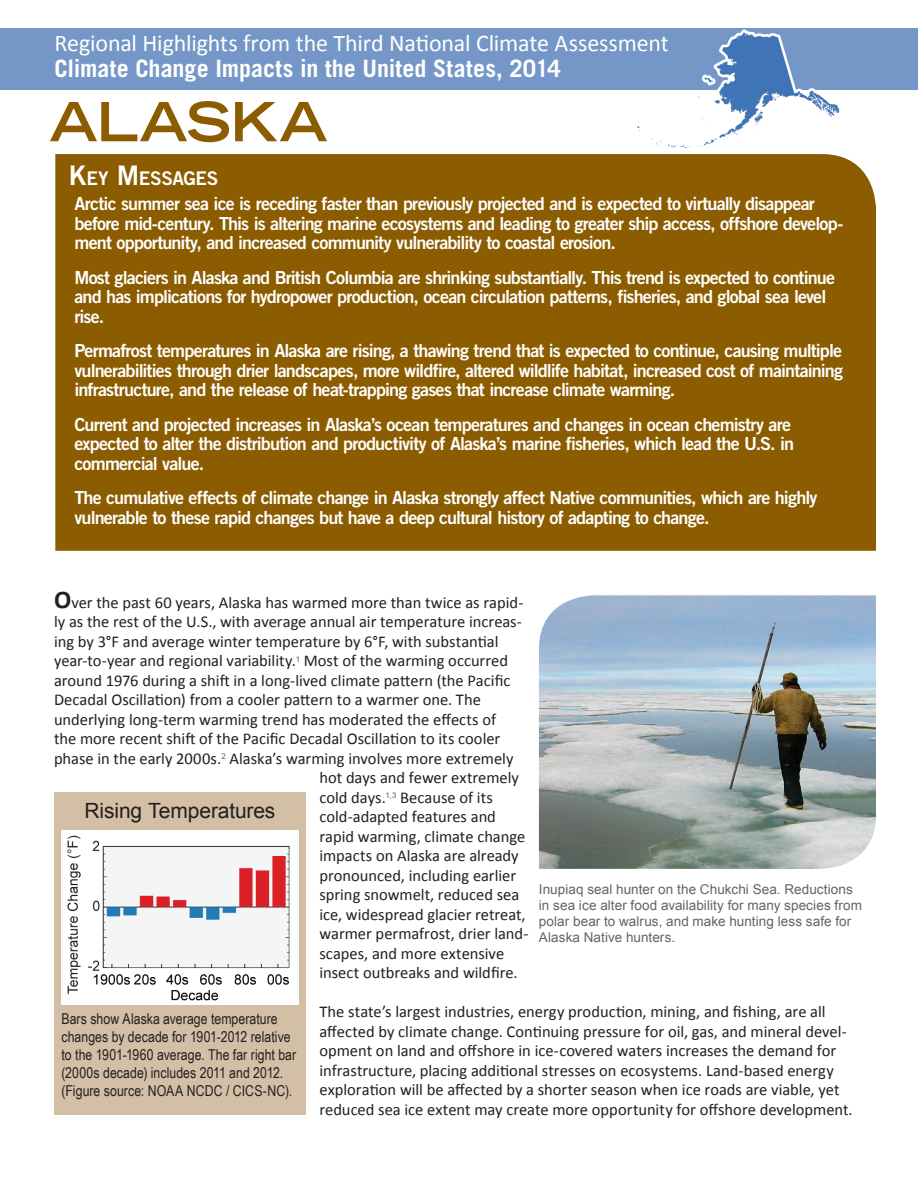
<style>
.page{position:relative;width:918px;height:1188px;background:#fff}
.page>*{position:absolute;margin:0;border:0;box-sizing:border-box;transform-origin:0 0}
.Heading-Title{font:700 expanded 54px "Trade Gothic LT Std";letter-spacing:-.01em;color:#8b5c00}
._2ND_Page_Header{font:24px "Calibri";letter-spacing:-.01em;color:#fff}
.Paragraph_Style_1{font:700 24px "Trade Gothic LT Std";letter-spacing:.005em;color:#fff}
.Title-Figure_BLACK{font:21px "Arial";letter-spacing:-.005em;color:#231f20}
.Heading-Key_Messages{font:18.9px "Trade Gothic LT Std Bd 2";letter-spacing:-.015em;color:#fff}
.Body-Key_Messages{font:18px/19.5px "Trade Gothic LT Std Bd 2";letter-spacing:-.045em;color:#fff}
.Body_Text{font:16.5px/19.5px "Calibri";color:#231f20}
.Caption_-_Black_Text{font:15px/18px "Arial Narrow";letter-spacing:.005em;color:#231f20}
.Photo_Caption{font:13.5px/16.2px "Arial";letter-spacing:.005em;color:#636366}
.s1{font-size:27px}
.s2{font-weight:700;font-size:25.5px}
</style>
<div class="page">
<div style="left:0;top:28px;width:918px;height:62px;background:#7497c7"></div>
<div style="left:55px;top:154px;width:821px;height:397px;background:#8b5c00"></div>
<img style="left:637px;top:29px;width:203px;height:119px">
<img style="left:539px;top:595px;width:337px;height:274px">
<div style="left:54px;top:792px;width:252px;height:323px;background:#d2bfa6"></div>
<img style="left:62px;top:830px;width:236px;height:175px">
<p class="_2ND_Page_Header" style="left:55px;top:28px;width:616px">Regional Highlights from the Third National Climate Assessment</p>
<p class="Paragraph_Style_1" style="left:55px;top:53px;width:508px">Climate Change Impacts in the United States, 2014</p>
<p class="Heading-Title" style="left:50px;top:87px;width:279px">ALASKA</p>
<p class="Heading-Key_Messages" style="left:69px;top:167px;width:151px"><span class="s1">K</span>EY <span class="s1">M</span>ESSAGES</p>
<p class="Body-Key_Messages" style="left:74px;top:194px;width:771px">Arctic summer sea ice is receding faster than previously projected and is expected to virtually disappear before mid-century. This is altering marine ecosystems and leading to greater ship access, offshore develop&shy;ment opportunity, and increased community vulnerability to coastal erosion.</p>
<p class="Body-Key_Messages" style="left:74px;top:267px;width:762px">Most glaciers in Alaska and British Columbia are shrinking substantially. This trend is expected to continue and has implications for hydropower production, ocean circulation patterns, fisheries, and global sea level rise.</p>
<p class="Body-Key_Messages" style="left:74px;top:341px;width:770px;text-align:justify">Permafrost temperatures in Alaska are rising, a thawing trend that is expected to continue, causing multiple vulnerabilities through drier landscapes, more wildfire, altered wildlife habitat, increased cost of maintaining infrastructure, and the release of heat-trapping gases that increase climate warming.</p>
<p class="Body-Key_Messages" style="left:74px;top:414px;width:721px">Current and projected increases in Alaska’s ocean temperatures and changes in ocean chemistry are expected to alter the distribution and productivity of Alaska’s marine fisheries, which lead the U.S. in commercial value.</p>
<p class="Body-Key_Messages" style="left:74px;top:488px;width:744px">The cumulative effects of climate change in Alaska strongly affect Native communities, which are highly vulnerable to these rapid changes but have a deep cultural history of adapting to change.</p>
<p class="Body_Text" style="left:54px;top:592px;width:471px"><span class="s2">O</span>ver the past 60 years, Alaska has warmed more than twice as rapid-</p>
<p class="Body_Text" style="left:54px;top:612px;width:469px">ly as the rest of the U.S., with average annual air temperature increas-</p>
<p class="Body_Text" style="left:54px;top:631px;width:446px">ing by 3°F and average winter temperature by 6°F, with substantial</p>
<p class="Body_Text" style="left:54px;top:651px;width:456px">year-to-year and regional variability.<sup>1</sup> Most of the warming occurred</p>
<p class="Body_Text" style="left:54px;top:670px;width:458px">around 1976 during a shift in a long-lived climate pattern (the Pacific</p>
<p class="Body_Text" style="left:54px;top:690px;width:428px">Decadal Oscillation) from a cooler pattern to a warmer one. The</p>
<p class="Body_Text" style="left:54px;top:709px;width:444px">underlying long-term warming trend has moderated the effects of</p>
<p class="Body_Text" style="left:54px;top:729px;width:448px">the more recent shift of the Pacific Decadal Oscillation to its cooler</p>
<p class="Body_Text" style="left:54px;top:748px;width:461px">phase in the early 2000s.<sup>2</sup> Alaska’s warming involves more extremely</p>
<p class="Body_Text" style="left:319px;top:768px;width:201px">hot days and fewer extremely</p>
<p class="Body_Text" style="left:319px;top:787px;width:175px">cold days.<sup>1,3</sup> Because of its</p>
<p class="Body_Text" style="left:319px;top:807px;width:178px">cold-adapted features and</p>
<p class="Body_Text" style="left:319px;top:826px;width:207px">rapid warming, climate change</p>
<p class="Body_Text" style="left:319px;top:846px;width:201px">impacts on Alaska are already</p>
<p class="Body_Text" style="left:319px;top:865px;width:198px">pronounced, including earlier</p>
<p class="Body_Text" style="left:319px;top:885px;width:201px">spring snowmelt, reduced sea</p>
<p class="Body_Text" style="left:319px;top:904px;width:208px">ice, widespread glacier retreat,</p>
<p class="Body_Text" style="left:319px;top:924px;width:211px">warmer permafrost, drier land-</p>
<p class="Body_Text" style="left:319px;top:943px;width:186px">scapes, and more extensive</p>
<p class="Body_Text" style="left:319px;top:963px;width:200px">insect outbreaks and wildfire.</p>
<p class="Body_Text" style="left:319px;top:1002px;width:535px">The state’s largest industries, energy production, mining, and fishing, are all affected by climate change. Continuing pressure for oil, gas, and mineral devel&shy;opment on land and offshore in ice-covered waters increases the demand for infrastructure, placing additional stresses on ecosystems. Land-based energy exploration will be affected by a shorter season when ice roads are viable, yet reduced sea ice extent may create more opportunity for offshore development.</p>
<p class="Title-Figure_BLACK" style="left:84px;top:797px;width:192px">Rising Temperatures</p>
<p class="Photo_Caption" style="left:539px;top:881px;width:325px">Inupiaq seal hunter on the Chukchi Sea. Reductions in sea ice alter food availability for many species from polar bear to walrus, and make hunting less safe for Alaska Native hunters.</p>
<p class="Caption_-_Black_Text" style="left:62px;top:1009px;width:236px">Bars show Alaska average temperature changes by decade for 1901-2012 relative to the 1901-1960 average. The far right bar (2000s decade) includes 2011 and 2012. (Figure source: NOAA NCDC / CICS-NC).</p>
</div>
